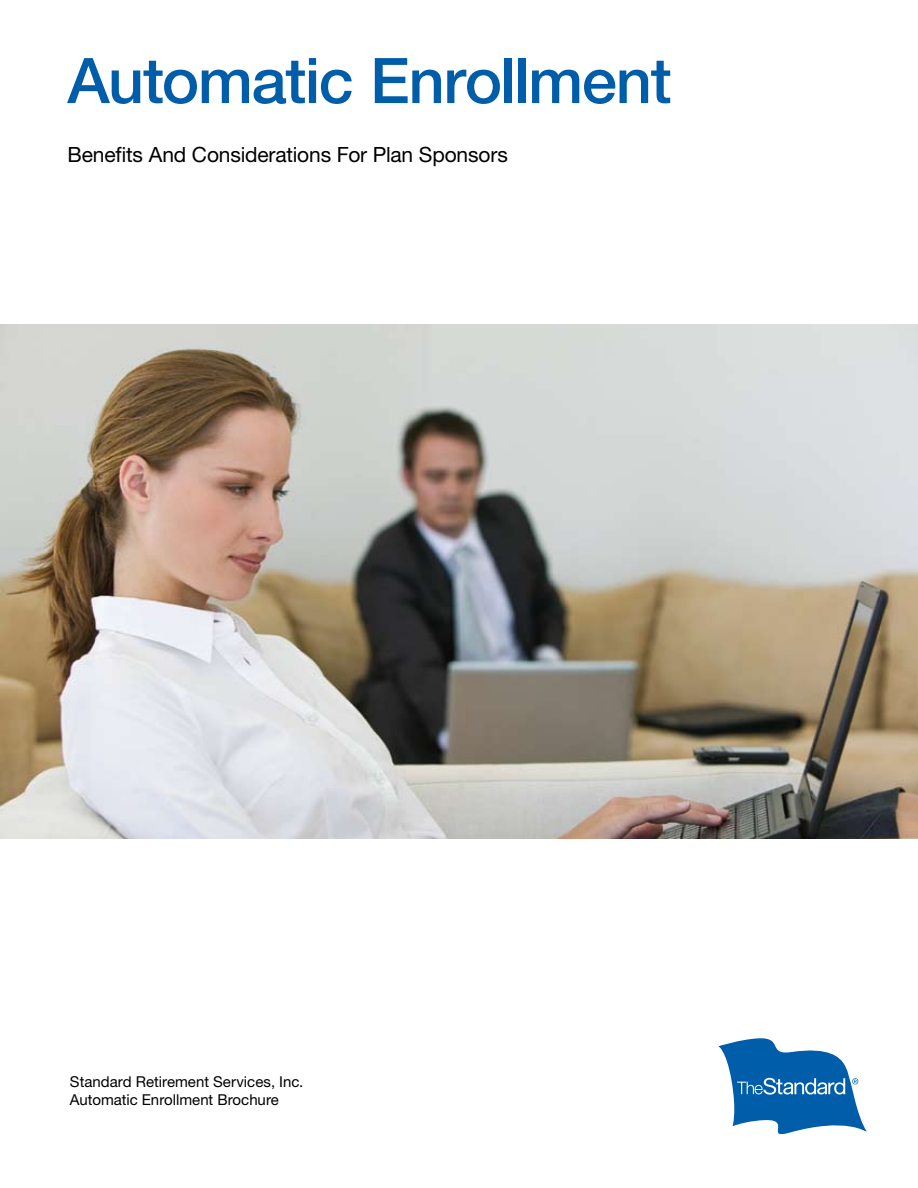
<style>
.page{position:relative;width:918px;height:1188px;background:#fff}
.page>*{position:absolute;margin:0;border:0;box-sizing:border-box;transform-origin:0 0}
.t1{font:500 63px "Helvetica Neue";letter-spacing:-.02em;color:#005daa}
.t2{font:21px "Helvetica Neue";letter-spacing:-.01em;color:#000}
.t3{font:15px/18px "Helvetica Neue";color:#000}
</style>
<div class="page">
<img style="left:0;top:324px;width:918px;height:514px">
<svg style="left:718px;top:1038px;width:149px;height:96px"></svg>
<h1 class="t1" style="left:68px;top:43px;width:606px">Automatic Enrollment</h1>
<h2 class="t2" style="left:68px;top:142px;width:442px">Benefits And Considerations For Plan Sponsors</h2>
<p class="t3" style="left:70px;top:1073px;width:235px">Standard Retirement Services, Inc.<br>Automatic Enrollment Brochure</p>
</div>
